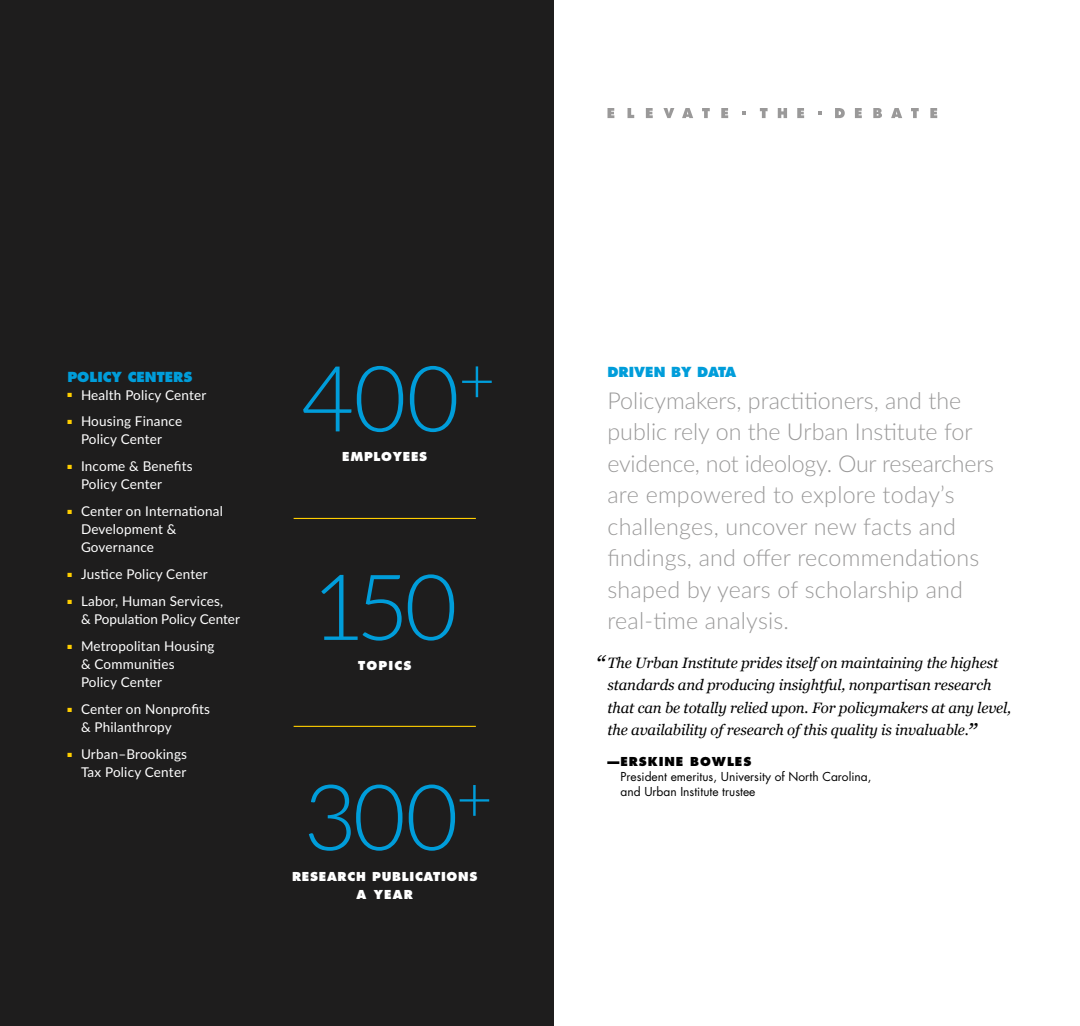
<style>
.page{position:relative;width:1080px;height:1026px;background:#fff}
.page>*{position:absolute;margin:0;border:0;box-sizing:border-box;transform-origin:0 0}
.t1{font:300 91.5px "Lato";letter-spacing:-.03em;color:#009dda}
.t2{font:300 23.25px/31.5px "Lato";color:#9a9999}
.t3{font:italic 15px/22.5px "Georgia";letter-spacing:-.01em;color:#000}
.t4{font:13.5px/18px "Lato";letter-spacing:.015em;color:#fff}
.t5{font:800 13.5px "Futura";color:#009dda}
.t6{font:12px/15px "Futura";color:#000}
.t7{font:800 12px/18px "Futura";letter-spacing:.06em;color:#fff;text-align:center}
.t8{font:800 12px "Futura";letter-spacing:.08em;color:#000}
.s1{font-size:24px}
</style>
<div class="page">
<svg style="left:608px;top:108px;width:6px;height:10px"></svg>
<svg style="left:628px;top:108px;width:6px;height:10px"></svg>
<svg style="left:646px;top:108px;width:7px;height:10px"></svg>
<svg style="left:721px;top:108px;width:7px;height:10px"></svg>
<svg style="left:663px;top:108px;width:11px;height:10px"></svg>
<svg style="left:682px;top:108px;width:11px;height:10px"></svg>
<svg style="left:702px;top:108px;width:8px;height:10px"></svg>
<svg style="left:835px;top:108px;width:10px;height:10px"></svg>
<svg style="left:855px;top:108px;width:7px;height:10px"></svg>
<svg style="left:930px;top:108px;width:7px;height:10px"></svg>
<svg style="left:873px;top:108px;width:9px;height:10px"></svg>
<svg style="left:891px;top:108px;width:11px;height:10px"></svg>
<svg style="left:911px;top:108px;width:8px;height:10px"></svg>
<svg style="left:760px;top:108px;width:8px;height:10px"></svg>
<svg style="left:778px;top:108px;width:9px;height:10px"></svg>
<svg style="left:797px;top:108px;width:7px;height:10px"></svg>
<svg style="left:818px;top:112px;width:4px;height:3px"></svg>
<div style="left:0;top:0;width:554px;height:1026px;background:#1e1d1d"></div>
<hr style="left:294px;top:518px;width:182px;height:1px;background:#ffce00">
<hr style="left:294px;top:726px;width:182px;height:1px;background:#ffce00">
<p class="t5" style="left:68px;top:368px;width:126px">POLICY CENTERS</p>
<p class="t4" style="left:68px;top:385px;width:140px"><sup>■</sup> Health Policy Center</p>
<p class="t4" style="left:68px;top:412px;width:116px;text-align:center"><sup>■</sup> Housing Finance<br>Policy Center</p>
<p class="t4" style="left:81px;top:457px;width:113px;text-indent:-13px"><sup>■</sup> Income &amp; Benefits<br>Policy Center</p>
<p class="t4" style="left:81px;top:502px;width:143px;text-indent:-13px"><sup>■</sup> Center on International<br>Development &amp;<br>Governance</p>
<p class="t4" style="left:68px;top:565px;width:142px"><sup>■</sup> Justice Policy Center</p>
<p class="t4" style="left:81px;top:592px;width:161px;text-indent:-13px"><sup>■</sup> Labor, Human Services,<br>&amp; Population Policy Center</p>
<p class="t4" style="left:81px;top:637px;width:135px;text-indent:-13px"><sup>■</sup> Metropolitan Housing &amp; Communities<br>Policy Center</p>
<p class="t4" style="left:81px;top:699px;width:131px;text-indent:-13px"><sup>■</sup> Center on Nonprofits &amp; Philanthropy</p>
<p class="t4" style="left:68px;top:744px;width:121px;text-align:right"><sup>■</sup> Urban–Brookings<br>Tax Policy Center</p>
<h1 class="t1" style="left:301px;top:335px;width:195px">400<sup>+</sup></h1>
<p class="t7" style="left:342px;top:448px;width:86px">EMPLOYEES</p>
<h1 class="t1" style="left:312px;top:543px;width:147px">150</h1>
<p class="t7" style="left:358px;top:656px;width:55px">TOPICS</p>
<h1 class="t1" style="left:304px;top:753px;width:190px">300<sup>+</sup></h1>
<p class="t7" style="left:292px;top:868px;width:187px">RESEARCH PUBLICATIONS<br>A YEAR</p>
<p class="t5" style="left:608px;top:364px;width:130px">DRIVEN BY DATA</p>
<p class="t2" style="left:608px;top:384px;width:388px">Policymakers, practitioners, and the public rely on the Urban Institute for evidence, not ideology. Our researchers are empowered to explore today’s challenges, uncover new facts and findings, and offer recommendations shaped by years of scholarship and real-time analysis.</p>
<p class="t3" style="left:608px;top:651px;width:405px;text-indent:-12px"><span class="s1">“</span> The Urban Institute prides itself on maintaining the highest standards and producing insightful, nonpartisan research that can be totally relied upon. For policymakers at any level, the availability of research of this quality is invaluable.<span class="s1">”</span></p>
<p class="t8" style="left:608px;top:754px;width:145px">—ERSKINE BOWLES</p>
<p class="t6" style="left:620px;top:769px;width:253px">President emeritus, University of North Carolina, and Urban Institute trustee</p>
</div>
